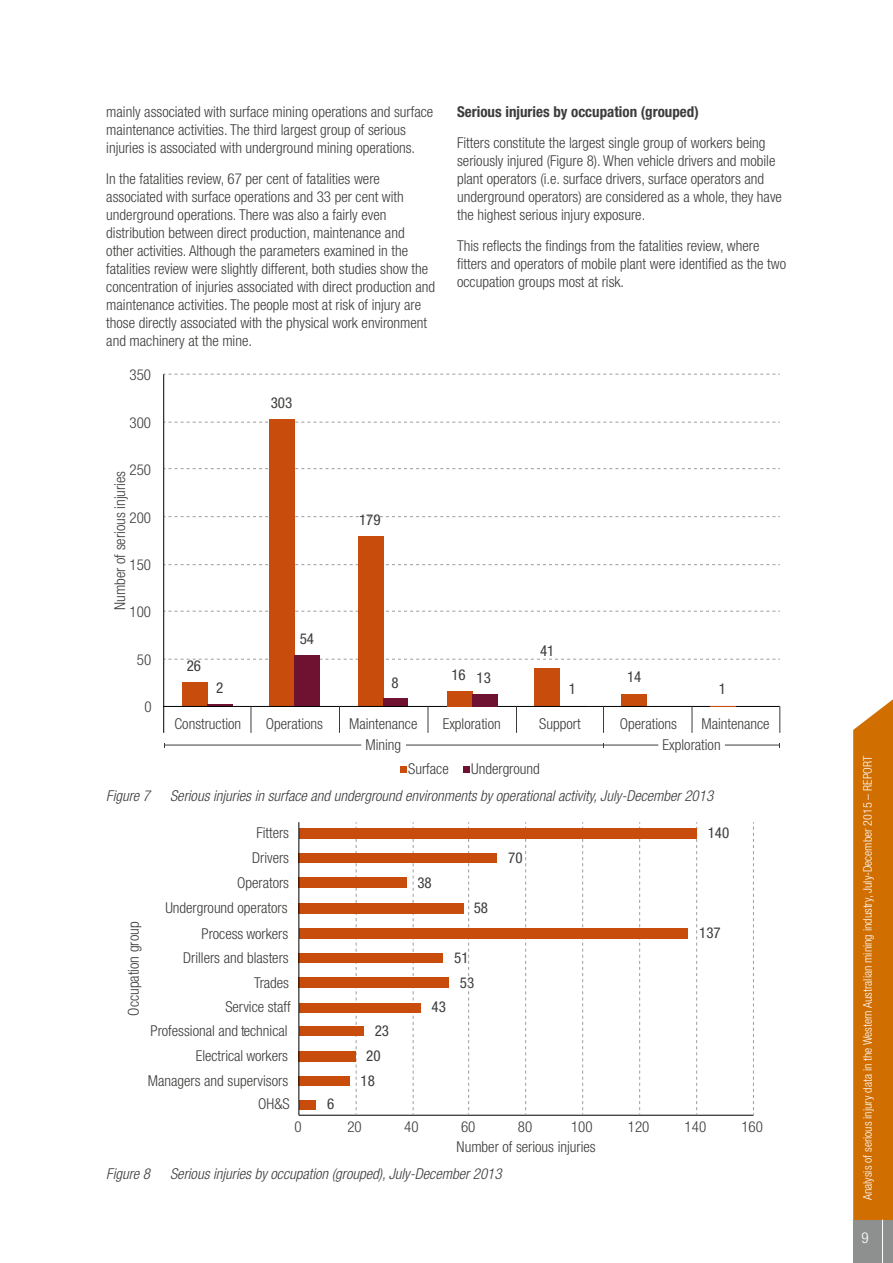
<style>
.page{position:relative;width:893px;height:1263px;background:#fff}
.page>*{position:absolute;margin:0;border:0;box-sizing:border-box;transform-origin:0 0}
.Text{font:300 condensed 15px/18px "Helvetica Neue LT Std";color:#3c3c3b}
.t1{font:300 condensed 15px "Helvetica Neue";color:#3c3c3b}
.t2{font:italic 300 condensed 15px "Helvetica Neue LT Std";color:#3c3c3b}
.t3{font:condensed 15px "Helvetica Neue";color:#3c3c3b}
.Heading_3{font:700 condensed 15px "Helvetica Neue LT Std";color:#3c3c3b}
.t4{font:300 condensed 15px "Helvetica Neue LT Std";color:#fff}
.t5{font:300 condensed 12px "Helvetica Neue LT Std";color:#fff}
</style>
<div class="page">
<svg style="left:853px;top:699px;width:40px;height:521px;background:#d2760e"></svg>
<div style="left:853px;top:1220px;width:40px;height:43px;background:#8e9090"></div>
<hr style="left:882px;top:1219px;width:1px;height:44px;background:#fff">
<svg style="left:164px;top:374px;width:616px;height:1px"></svg>
<svg style="left:164px;top:422px;width:616px;height:1px"></svg>
<svg style="left:164px;top:468px;width:616px;height:1px"></svg>
<svg style="left:164px;top:516px;width:616px;height:1px"></svg>
<svg style="left:164px;top:564px;width:616px;height:1px"></svg>
<svg style="left:164px;top:611px;width:616px;height:1px"></svg>
<svg style="left:164px;top:659px;width:616px;height:1px"></svg>
<div style="left:621px;top:694px;width:26px;height:12px;background:#c84d0d"></div>
<div style="left:534px;top:668px;width:26px;height:38px;background:#c84d0d"></div>
<div style="left:269px;top:419px;width:25px;height:287px;background:#c84d0d"></div>
<div style="left:358px;top:536px;width:26px;height:170px;background:#c84d0d"></div>
<div style="left:182px;top:682px;width:25px;height:24px;background:#c84d0d"></div>
<div style="left:294px;top:655px;width:26px;height:51px;background:#6f1231"></div>
<div style="left:384px;top:698px;width:24px;height:8px;background:#6f1231"></div>
<hr style="left:207px;top:704px;width:26px;height:2px;background:#6f1231">
<hr style="left:163px;top:374px;width:1px;height:359px;background:#000">
<hr style="left:164px;top:706px;width:616px;height:1px;background:#000">
<svg style="left:779px;top:706px;width:1px;height:27px"></svg>
<svg style="left:692px;top:706px;width:1px;height:27px"></svg>
<svg style="left:603px;top:706px;width:1px;height:27px"></svg>
<svg style="left:516px;top:706px;width:1px;height:27px"></svg>
<svg style="left:428px;top:706px;width:1px;height:27px"></svg>
<svg style="left:339px;top:706px;width:1px;height:27px"></svg>
<svg style="left:251px;top:706px;width:1px;height:27px"></svg>
<div style="left:447px;top:691px;width:26px;height:15px;background:#c84d0d"></div>
<div style="left:473px;top:694px;width:25px;height:12px;background:#6f1231"></div>
<svg style="left:710px;top:706px;width:25px;height:1px"></svg>
<svg style="left:400px;top:766px;width:6px;height:6px"></svg>
<svg style="left:463px;top:766px;width:6px;height:6px"></svg>
<hr style="left:164px;top:745px;width:197px;height:1px;background:#3c3c3b">
<hr style="left:406px;top:745px;width:197px;height:1px;background:#3c3c3b">
<hr style="left:603px;top:745px;width:55px;height:1px;background:#3c3c3b">
<hr style="left:725px;top:745px;width:54px;height:1px;background:#3c3c3b">
<hr style="left:299px;top:1115px;width:454px;height:1px;background:#000">
<svg style="left:753px;top:822px;width:1px;height:293px"></svg>
<svg style="left:696px;top:822px;width:1px;height:293px"></svg>
<svg style="left:639px;top:822px;width:1px;height:293px"></svg>
<svg style="left:582px;top:822px;width:1px;height:293px"></svg>
<svg style="left:525px;top:822px;width:1px;height:293px"></svg>
<svg style="left:468px;top:822px;width:1px;height:293px"></svg>
<svg style="left:413px;top:822px;width:1px;height:293px"></svg>
<svg style="left:356px;top:822px;width:1px;height:293px"></svg>
<div style="left:299px;top:954px;width:144px;height:9px;background:#c84d0d"></div>
<div style="left:299px;top:854px;width:198px;height:9px;background:#c84d0d"></div>
<div style="left:299px;top:1051px;width:57px;height:10px;background:#c84d0d"></div>
<div style="left:299px;top:828px;width:397px;height:11px;background:#c84d0d"></div>
<div style="left:299px;top:1076px;width:51px;height:9px;background:#c84d0d"></div>
<div style="left:299px;top:1100px;width:16px;height:9px;background:#c84d0d"></div>
<div style="left:299px;top:877px;width:108px;height:11px;background:#c84d0d"></div>
<div style="left:299px;top:928px;width:388px;height:11px;background:#c84d0d"></div>
<div style="left:299px;top:1027px;width:64px;height:9px;background:#c84d0d"></div>
<div style="left:299px;top:978px;width:150px;height:10px;background:#c84d0d"></div>
<div style="left:299px;top:1003px;width:121px;height:9px;background:#c84d0d"></div>
<div style="left:299px;top:903px;width:165px;height:10px;background:#c84d0d"></div>
<hr style="left:298px;top:822px;width:1px;height:293px;background:#000">
<p class="Text" style="left:106px;top:103px;width:328px">mainly associated with surface mining operations and surface maintenance activities. The third largest group of serious injuries is associated with underground mining operations.</p>
<p class="Text" style="left:106px;top:169px;width:330px">In the fatalities review, 67 per cent of fatalities were associated with surface operations and 33 per cent with underground operations. There was also a fairly even distribution between direct production, maintenance and other activities. Although the parameters examined in the fatalities review were slightly different, both studies show the concentration of injuries associated with direct production and maintenance activities. The people most at risk of injury are those directly associated with the physical work environment and machinery at the mine.</p>
<p class="t1" style="left:129px;top:366px;width:23px">350</p>
<p class="t1" style="left:129px;top:414px;width:23px">300</p>
<p class="t1" style="left:129px;top:461px;width:23px">250</p>
<p class="Text" style="left:111px;top:610px;width:141px;rotate:-90deg">Number of serious injuries</p>
<p class="t1" style="left:129px;top:509px;width:23px">200</p>
<p class="t1" style="left:129px;top:556px;width:23px">150</p>
<p class="t1" style="left:129px;top:604px;width:23px">100</p>
<p class="t1" style="left:137px;top:651px;width:16px">50</p>
<p class="t1" style="left:144px;top:698px;width:9px">0</p>
<p class="t3" style="left:187px;top:656px;width:16px">26</p>
<p class="t3" style="left:216px;top:679px;width:9px">2</p>
<p class="t3" style="left:271px;top:393px;width:23px">303</p>
<p class="t3" style="left:300px;top:630px;width:16px">54</p>
<p class="t3" style="left:359px;top:511px;width:23px">179</p>
<p class="t3" style="left:391px;top:674px;width:9px">8</p>
<h3 class="Heading_3" style="left:457px;top:103px;width:243px">Serious injuries by occupation (grouped)</h3>
<p class="Text" style="left:457px;top:133px;width:326px">Fitters constitute the largest single group of workers being seriously injured (Figure 8). When vehicle drivers and mobile plant operators (i.e. surface drivers, surface operators and underground operators) are considered as a whole, they have the highest serious injury exposure.</p>
<p class="Text" style="left:457px;top:236px;width:330px">This reflects the findings from the fatalities review, where fitters and operators of mobile plant were identified as the two occupation groups most at risk.</p>
<p class="t3" style="left:451px;top:667px;width:41px">16 13</p>
<p class="t3" style="left:540px;top:642px;width:16px">41</p>
<p class="t3" style="left:569px;top:680px;width:9px">1</p>
<p class="t3" style="left:627px;top:668px;width:16px">14</p>
<p class="t3" style="left:719px;top:680px;width:9px">1</p>
<p class="t1" style="left:175px;top:715px;width:68px">Construction</p>
<p class="t1" style="left:266px;top:715px;width:59px">Operations</p>
<p class="t1" style="left:349px;top:715px;width:70px">Maintenance</p>
<p class="t1" style="left:443px;top:715px;width:60px">Exploration</p>
<p class="t1" style="left:539px;top:715px;width:43px">Support</p>
<p class="t1" style="left:620px;top:715px;width:59px">Operations</p>
<p class="t1" style="left:701px;top:715px;width:70px">Maintenance</p>
<p class="t1" style="left:365px;top:736px;width:37px">Mining</p>
<p class="t1" style="left:663px;top:736px;width:60px">Exploration</p>
<p class="t1" style="left:408px;top:760px;width:42px">Surface</p>
<p class="t1" style="left:471px;top:760px;width:70px">Underground</p>
<p class="t2" style="left:106px;top:787px;width:45px">Figure 7</p>
<p class="t2" style="left:170px;top:787px;width:545px">Serious injuries in surface and underground environments by operational activity, July-December 2013</p>
<p class="t1" style="left:256px;top:824px;width:34px">Fitters</p>
<p class="t3" style="left:708px;top:824px;width:23px">140</p>
<p class="Text" style="left:124px;top:1015px;width:95px;rotate:-90deg">Occupation group</p>
<p class="t1" style="left:252px;top:849px;width:38px">Drivers</p>
<p class="t3" style="left:508px;top:849px;width:16px">70</p>
<p class="t1" style="left:237px;top:874px;width:54px">Operators</p>
<p class="t3" style="left:417px;top:874px;width:16px">38</p>
<p class="t1" style="left:201px;top:924px;width:88px">Process workers</p>
<p class="t3" style="left:699px;top:924px;width:23px">137</p>
<p class="t1" style="left:165px;top:899px;width:124px">Underground operators</p>
<p class="t3" style="left:474px;top:899px;width:16px">58</p>
<p class="t1" style="left:183px;top:949px;width:107px">Drillers and blasters</p>
<p class="t3" style="left:454px;top:949px;width:16px">51</p>
<p class="t1" style="left:254px;top:974px;width:37px">Trades</p>
<p class="t3" style="left:460px;top:974px;width:16px">53</p>
<p class="t1" style="left:225px;top:998px;width:67px">Service staff</p>
<p class="t3" style="left:431px;top:998px;width:16px">43</p>
<p class="t1" style="left:150px;top:1022px;width:139px">Professional and technical</p>
<p class="t3" style="left:375px;top:1022px;width:16px">23</p>
<p class="t1" style="left:196px;top:1047px;width:94px">Electrical workers</p>
<p class="t3" style="left:366px;top:1047px;width:16px">20</p>
<p class="t1" style="left:148px;top:1072px;width:142px">Managers and supervisors</p>
<p class="t3" style="left:360px;top:1071px;width:16px">18</p>
<p class="t1" style="left:258px;top:1095px;width:33px">OH&amp;S</p>
<p class="t3" style="left:327px;top:1095px;width:9px">6</p>
<p class="t1" style="left:294px;top:1118px;width:9px">0</p>
<p class="t1" style="left:347px;top:1118px;width:16px">20</p>
<p class="t1" style="left:404px;top:1118px;width:16px">40</p>
<p class="t1" style="left:461px;top:1118px;width:16px">60</p>
<p class="t1" style="left:518px;top:1118px;width:16px">80</p>
<p class="t1" style="left:571px;top:1118px;width:23px">100</p>
<p class="t1" style="left:628px;top:1118px;width:23px">120</p>
<p class="t1" style="left:685px;top:1118px;width:23px">140</p>
<p class="t1" style="left:741px;top:1118px;width:23px">160</p>
<p class="Text" style="left:457px;top:1138px;width:141px">Number of serious injuries</p>
<p class="t2" style="left:106px;top:1165px;width:45px">Figure 8</p>
<p class="t2" style="left:170px;top:1165px;width:333px">Serious injuries by occupation (grouped), July-December 2013</p>
<p class="t5" style="left:861px;top:1200px;width:446px;rotate:-90deg">Analysis of serious injury data in the Western Australian mining industry, July-December 2015 – REPORT</p>
<p class="t4" style="left:862px;top:1229px;width:9px">9</p>
</div>
